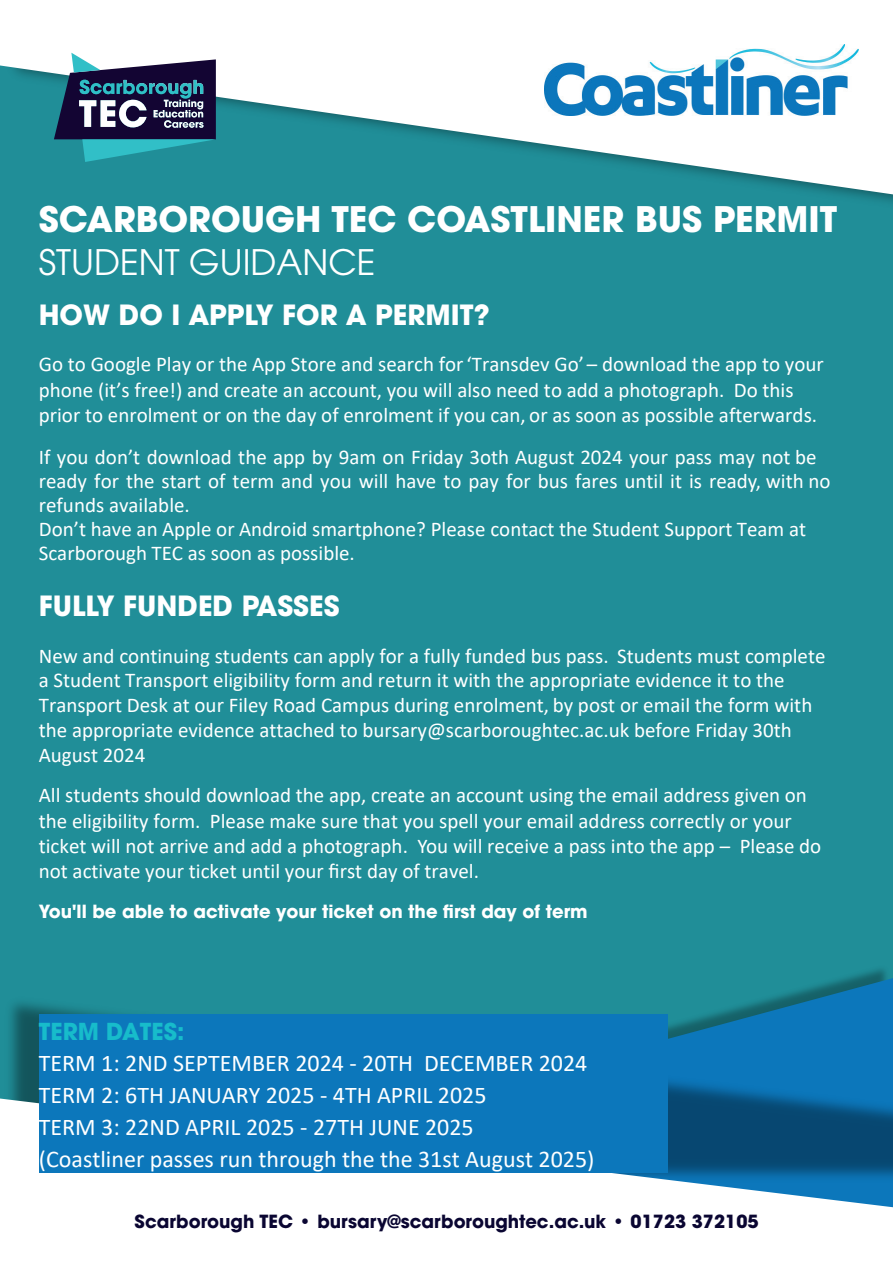
<style>
.page{position:relative;width:893px;height:1263px;background:#208e98}
.page>*{position:absolute;margin:0;border:0;box-sizing:border-box;transform-origin:0 0}
.t1{font:700 34.95px "Avant Garde LT";color:#fff}
.t2{font:34.95px "ITC Avant Garde Std";color:#fff}
.t3{font:700 27.6px "Avant Garde LT";color:#fff}
.t4{font:24px/32.1px "Calibri";color:#fff}
.t5{font:700 23.25px "Avant Garde LT";color:#17bccb}
.t6{font:21px/24px "Calibri";color:#fff}
.t7{font:700 18px "ITC Avant Garde Std";color:#0a0632}
.t8{font:700 18px "ITC Avant Garde Std";color:#fff}
</style>
<div class="page">
<svg style="left:796px;top:978px;width:97px;height:14px"></svg>
<img style="left:10px;top:992px;width:883px;height:106px">
<svg style="left:0;top:1098px;width:893px;height:165px;fill:#fff"></svg>
<svg style="left:0;top:0;width:893px;height:194px;fill:#fff"></svg>
<svg style="left:54px;top:53px;width:162px;height:109px"></svg>
<div style="left:39px;top:1014px;width:629px;height:159px;background:#0c77bb"></div>
<img style="left:544px;top:44px;width:315px;height:72px">
<h1 class="t1" style="left:39px;top:197px;width:800px">SCARBOROUGH TEC COASTLINER BUS PERMIT</h1>
<h1 class="t2" style="left:39px;top:240px;width:338px">STUDENT GUIDANCE</h1>
<h2 class="t3" style="left:39px;top:297px;width:453px">HOW DO I APPLY FOR A PERMIT?</h2>
<p class="t6" style="left:39px;top:351px;width:787px;line-height:25.2px">Go to Google Play or the App Store and search for ‘Transdev Go’ – download the app to your phone (it’s free!) and create an account, you will also need to add a photograph. Do this prior to enrolment or on the day of enrolment if you can, or as soon as possible afterwards.</p>
<p class="t6" style="left:39px;top:444px;width:793px">If you don’t download the app by 9am on Friday 3oth August 2024 your pass may not be ready for the start of term and you will have to pay for bus fares until it is ready, with no refunds available.<br>Don’t have an Apple or Android smartphone? Please contact the Student Support Team at Scarborough TEC as soon as possible.</p>
<h2 class="t3" style="left:39px;top:588px;width:302px">FULLY FUNDED PASSES</h2>
<p class="t6" style="left:39px;top:642px;width:788px;line-height:24.9px">New and continuing students can apply for a fully funded bus pass. Students must complete a Student Transport eligibility form and return it with the appropriate evidence it to the Transport Desk at our Filey Road Campus during enrolment, by post or email the form with the appropriate evidence attached to bursary@scarboroughtec.ac.uk before Friday 30th August 2024</p>
<p class="t6" style="left:39px;top:782px;width:784px;line-height:25.3px">All students should download the app, create an account using the email address given on the eligibility form. Please make sure that you spell your email address correctly or your ticket will not arrive and add a photograph. You will receive a pass into the app – Please do not activate your ticket until your first day of travel.</p>
<p class="t8" style="left:39px;top:900px;width:550px">You'll be able to activate your ticket on the first day of term</p>
<p class="t5" style="left:39px;top:1016px;width:147px">TERM DATES:</p>
<p class="t4" style="left:39px;top:1046px;width:557px">TERM 1: 2ND SEPTEMBER 2024 - 20TH DECEMBER 2024<br>TERM 2: 6TH JANUARY 2025 - 4TH APRIL 2025<br>TERM 3: 22ND APRIL 2025 - 27TH JUNE 2025<br>(Coastliner passes run through the the 31st August 2025)</p>
<p class="t7" style="left:134px;top:1209px;width:626px">Scarborough TEC • bursary@scarboroughtec.ac.uk • 01723 372105</p>
</div>
